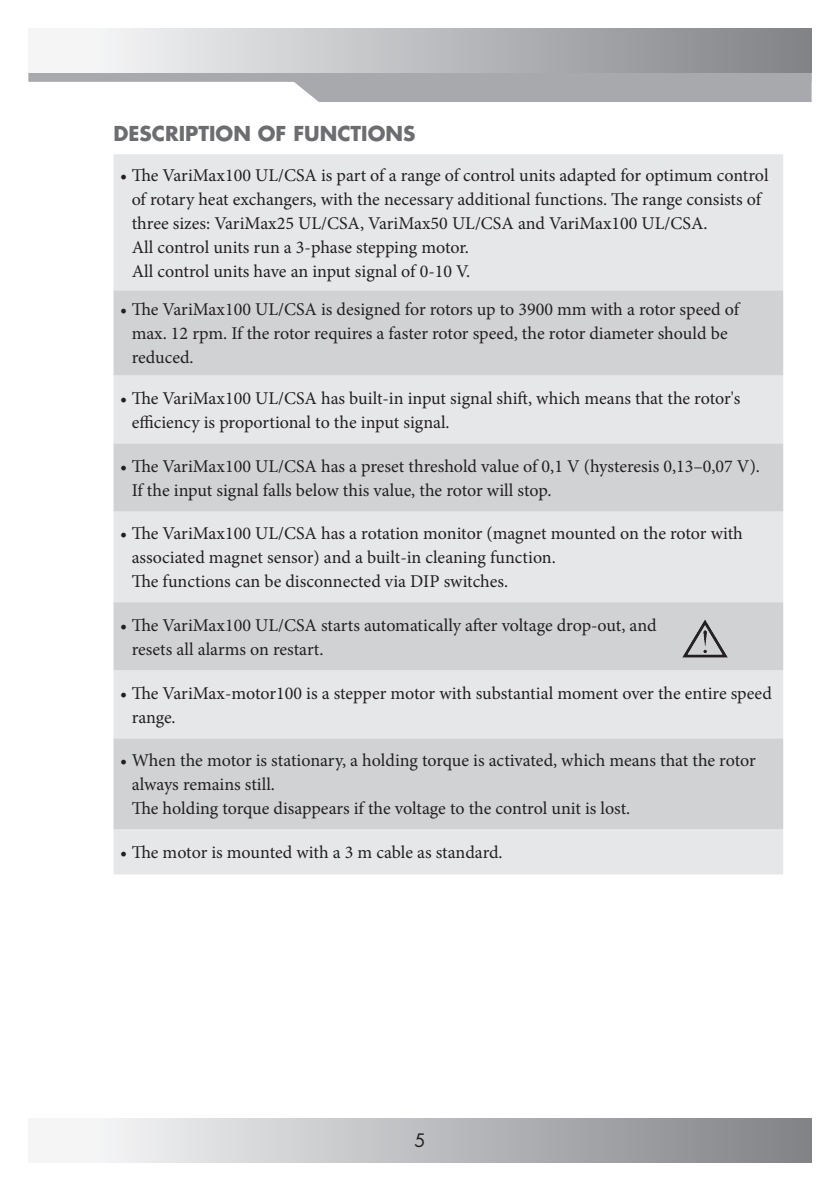
<style>
.page{position:relative;width:840px;height:1191px;background:#fff}
.page>*{position:absolute;margin:0;border:0;box-sizing:border-box;transform-origin:0 0}
.Rubrik_luft_1mm{font:700 20px "Futura";color:#6c6d70}
.t1{font:18px/24px "Minion Pro";letter-spacing:-.005em;color:#231f20}
.t2{font:18px "Futura";color:#231f20}
</style>
<div class="page">
<div style="left:28px;top:63px;width:783px;height:19px;background:linear-gradient(to right,#a8a9ad,#a8a9ad)"></div>
<div style="left:28px;top:28px;width:783px;height:44px;background:linear-gradient(to right,#fcfdfe,#808286)"></div>
<div style="left:284px;top:75px;width:527px;height:27px;background:#a8a9ad"></div>
<div style="left:28px;top:1118px;width:783px;height:44px;background:linear-gradient(to right,#fcfdfe,#808286)"></div>
<div style="left:113px;top:154px;width:669px;height:720px;background:#e6e7e9"></div>
<svg style="left:113px;top:290px;width:669px;height:539px;fill:#d1d2d4"></svg>
<img style="left:677px;top:615px;width:54px;height:45px">
<p class="Rubrik_luft_1mm" style="left:113px;top:120px;width:303px">DESCRIPTION OF FUNCTIONS</p>
<p class="t1" style="left:132px;top:163px;width:638px;text-indent:-11px">• The VariMax100 UL/CSA is part of a range of control units adapted for optimum control of rotary heat exchangers, with the necessary additional functions. The range consists of three sizes: VariMax25 UL/CSA, VariMax50 UL/CSA and VariMax100 UL/CSA.<br>All control units run a 3-phase stepping motor.<br>All control units have an input signal of 0-10 V.</p>
<p class="t1" style="left:132px;top:298px;width:608px;text-indent:-11px">• The VariMax100 UL/CSA is designed for rotors up to 3900 mm with a rotor speed of max. 12 rpm. If the rotor requires a faster rotor speed, the rotor diameter should be reduced.</p>
<p class="t1" style="left:132px;top:386px;width:610px;text-indent:-11px">• The VariMax100 UL/CSA has built-in input signal shift, which means that the rotor's efficiency is proportional to the input signal.</p>
<p class="t1" style="left:132px;top:454px;width:629px;text-indent:-11px">• The VariMax100 UL/CSA has a preset threshold value of 0,1 V (hysteresis 0,13–0,07 V).<br>If the input signal falls below this value, the rotor will stop.</p>
<p class="t1" style="left:132px;top:522px;width:612px;text-indent:-11px">• The VariMax100 UL/CSA has a rotation monitor (magnet mounted on the rotor with associated magnet sensor) and a built-in cleaning function.<br>The functions can be disconnected via DIP switches.</p>
<p class="t1" style="left:132px;top:613px;width:526px;text-indent:-11px">• The VariMax100 UL/CSA starts automatically after voltage drop-out, and resets all alarms on restart.</p>
<p class="t1" style="left:132px;top:681px;width:641px;text-indent:-11px">• The VariMax-motor100 is a stepper motor with substantial moment over the entire speed range.</p>
<p class="t1" style="left:132px;top:748px;width:625px;text-indent:-11px">• When the motor is stationary, a holding torque is activated, which means that the rotor always remains still.<br>The holding torque disappears if the voltage to the control unit is lost.</p>
<p class="t1" style="left:120px;top:840px;width:383px">• The motor is mounted with a 3 m cable as standard.</p>
<p class="t2" style="left:414px;top:1129px;width:13px">5</p>
</div>
